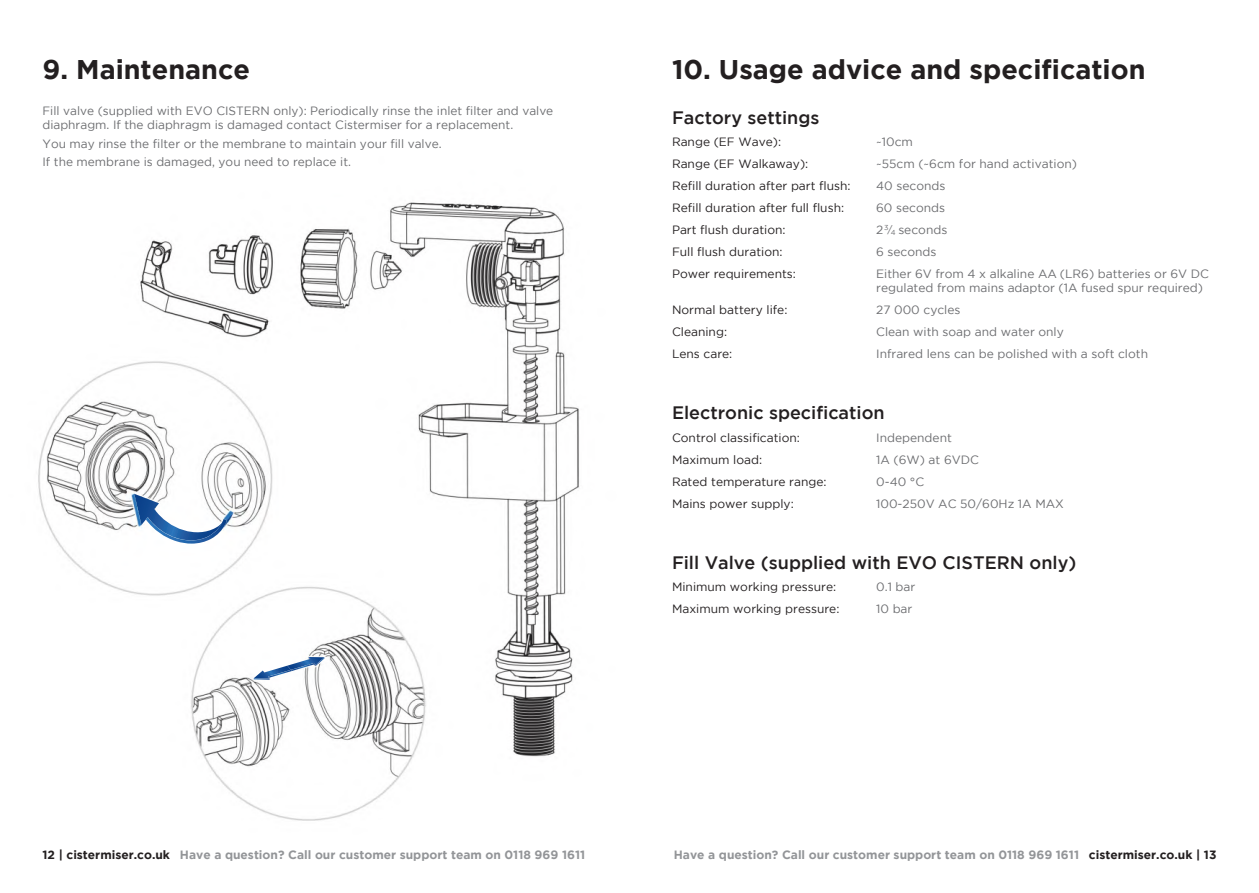
<style>
.page{position:relative;width:1259px;height:893px;background:#fff}
.page>*{position:absolute;margin:0;border:0;box-sizing:border-box;transform-origin:0 0}
.t1{font:700 27px "Gotham";color:#231f20}
.t2{font:500 18px "Gotham";color:#231f20}
.t3{font:12px/14.2px "Gotham";color:#6c6d70}
.t4{font:12px "Gotham";color:#231f20}
.t5{font:700 12px "Gotham";color:#939598}
.s1{font-size:9.9px}
.s2{font-size:7.2px}
.s3{color:#231f20}
</style>
<div class="page">
<img style="left:38px;top:202px;width:541px;height:619px">
<svg style="left:254px;top:657px;width:71px;height:23px"></svg>
<svg style="left:134px;top:494px;width:93px;height:52px"></svg>
<p class="t1" style="left:43px;top:54px;width:209px">9. Maintenance</p>
<p class="t3" style="left:43px;top:103px;width:512px">Fill valve (supplied with EVO CISTERN only): Periodically rinse the inlet filter and valve diaphragm. If the diaphragm is damaged contact Cistermiser for a replacement.</p>
<p class="t3" style="left:43px;top:136px;width:400px">You may rinse the filter or the membrane to maintain your fill valve.</p>
<p class="t3" style="left:43px;top:154px;width:310px">If the membrane is damaged, you need to replace it.</p>
<p class="t1" style="left:672px;top:54px;width:475px">10. Usage advice and specification</p>
<p class="t2" style="left:672px;top:107px;width:149px">Factory settings</p>
<p class="t4" style="left:672px;top:136px;width:111px">Range (EF Wave):</p>
<p class="t3" style="left:876px;top:135px;width:38px">~10cm</p>
<p class="t4" style="left:672px;top:157px;width:138px">Range (EF Walkaway):</p>
<p class="t3" style="left:876px;top:157px;width:202px">~55cm (~6cm for hand activation)</p>
<p class="t4" style="left:672px;top:179px;width:180px">Refill duration after part flush:</p>
<p class="t3" style="left:876px;top:179px;width:71px">40 seconds</p>
<p class="t4" style="left:672px;top:201px;width:174px">Refill duration after full flush:</p>
<p class="t3" style="left:876px;top:201px;width:70px">60 seconds</p>
<p class="t4" style="left:672px;top:223px;width:115px">Part flush duration:</p>
<p class="t3" style="left:876px;top:223px;width:73px">2<sup>3</sup><span class="s1">/</span><span class="s2">4</span> seconds</p>
<p class="t4" style="left:672px;top:245px;width:112px">Full flush duration:</p>
<p class="t3" style="left:876px;top:244px;width:62px">6 seconds</p>
<p class="t4" style="left:672px;top:267px;width:125px">Power requirements:</p>
<p class="t3" style="left:876px;top:266px;width:334px">Either 6V from 4 x alkaline AA (LR6) batteries or 6V DC regulated from mains adaptor (1A fused spur required)</p>
<p class="t4" style="left:672px;top:303px;width:117px">Normal battery life:</p>
<p class="t3" style="left:876px;top:302px;width:86px">27 000 cycles</p>
<p class="t4" style="left:672px;top:325px;width:57px">Cleaning:</p>
<p class="t3" style="left:876px;top:324px;width:189px">Clean with soap and water only</p>
<p class="t4" style="left:672px;top:347px;width:62px">Lens care:</p>
<p class="t3" style="left:876px;top:346px;width:273px">Infrared lens can be polished with a soft cloth</p>
<p class="t2" style="left:672px;top:403px;width:214px">Electronic specification</p>
<p class="t4" style="left:672px;top:431px;width:129px">Control classification:</p>
<p class="t3" style="left:876px;top:430px;width:77px">Independent</p>
<p class="t4" style="left:672px;top:453px;width:92px">Maximum load:</p>
<p class="t3" style="left:876px;top:452px;width:104px">1A (6W) at 6VDC</p>
<p class="t4" style="left:672px;top:475px;width:156px">Rated temperature range:</p>
<p class="t3" style="left:876px;top:474px;width:50px">0-40 °C</p>
<p class="t4" style="left:672px;top:497px;width:123px">Mains power supply:</p>
<p class="t3" style="left:876px;top:496px;width:189px">100-250V AC 50/60Hz 1A MAX</p>
<p class="t2" style="left:672px;top:552px;width:406px">Fill Valve (supplied with EVO CISTERN only)</p>
<p class="t4" style="left:672px;top:580px;width:166px">Minimum working pressure:</p>
<p class="t3" style="left:876px;top:579px;width:41px">0.1 bar</p>
<p class="t4" style="left:672px;top:602px;width:169px">Maximum working pressure:</p>
<p class="t3" style="left:876px;top:601px;width:38px">10 bar</p>
<p class="t5" style="left:43px;top:848px;width:544px"><span class="s3">12 | cistermiser.co.uk</span> Have a question? Call our customer support team on 0118 969 1611</p>
<p class="t5" style="left:674px;top:848px;width:544px">Have a question? Call our customer support team on 0118 969 1611 <span class="s3">cistermiser.co.uk | 13</span></p>
</div>
